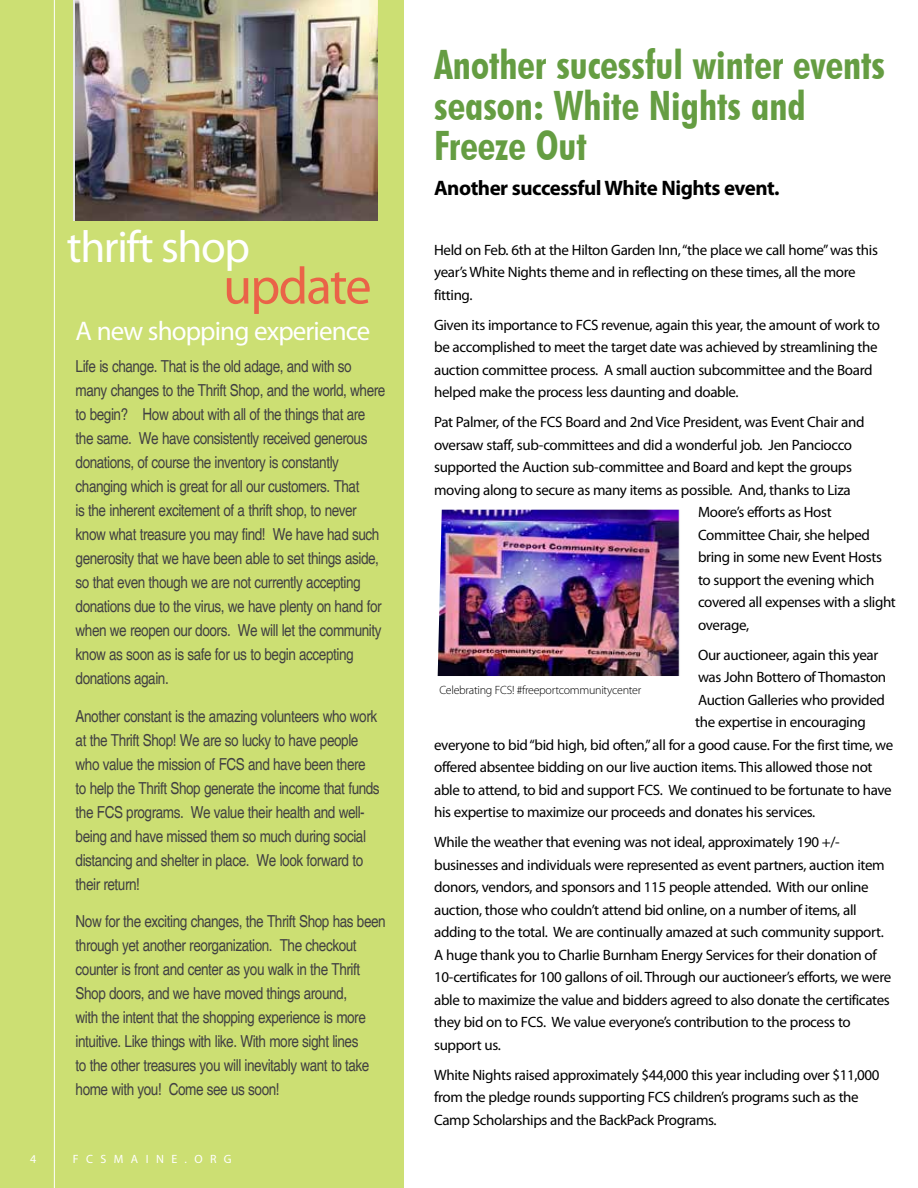
<style>
.page{position:relative;width:918px;height:1188px;background:#fff}
.page>*{position:absolute;margin:0;border:0;box-sizing:border-box;transform-origin:0 0}
.t1{font:52.5px "Myriad Pro";letter-spacing:-.03em;color:#ea6348}
.t2{font:45px "Myriad Pro";letter-spacing:-.03em;color:#fff}
.t3{font:700 condensed 40.5px/40.5px "Futura BT";color:#659d42}
.t4{font:27px "Myriad Pro";letter-spacing:-.03em;color:#fff}
.t5{font:700 21px "Myriad Pro";letter-spacing:-.025em;color:#000}
.t6{font:condensed 16.5px/24px "Helvetica";letter-spacing:-.025em;color:#414042}
.t7{font:15px/22.5px "Myriad Pro";letter-spacing:-.025em;color:#000}
.t8{font:300 12px "Myriad Pro";letter-spacing:-.02em;color:#000}
.t9{font:12px "Myriad Pro";letter-spacing:.62em;color:#fff}
</style>
<div class="page">
<img style="left:438px;top:510px;width:241px;height:166px">
<div style="left:0;top:0;width:403px;height:1188px;background:#ccdf73"></div>
<hr style="left:54px;top:0;width:1px;height:1188px;background:#fff">
<img style="left:76px;top:0;width:302px;height:220px">
<h2 class="t2" style="left:67px;top:222px;width:185px">thrift shop</h2>
<h1 class="t1" style="left:223px;top:257px;width:150px">update</h1>
<h3 class="t4" style="left:76px;top:317px;width:296px">A new shopping experience</h3>
<p class="t6" style="left:76px;top:354px;width:311px">Life is change. That is the old adage, and with so many changes to the Thrift Shop, and the world, where to begin? How about with all of the things that are the same. We have consistently received generous donations, of course the inventory is constantly changing which is great for all our customers. That<br>is the inherent excitement of a thrift shop, to never know what treasure you may find! We have had such generosity that we have been able to set things aside, so that even though we are not currently accepting donations due to the virus, we have plenty on hand for when we reopen our doors. We will let the community know as soon as is safe for us to begin accepting donations again.</p>
<p class="t6" style="left:76px;top:704px;width:306px">Another constant is the amazing volunteers who work at the Thrift Shop! We are so lucky to have people who value the mission of FCS and have been there to help the Thrift Shop generate the income that funds the FCS programs. We value their health and well&shy;being and have missed them so much during social distancing and shelter in place. We look forward to their return!</p>
<p class="t6" style="left:76px;top:909px;width:312px">Now for the exciting changes, the Thrift Shop has been through yet another reorganization. The checkout counter is front and center as you walk in the Thrift Shop doors, and we have moved things around,<br>with the intent that the shopping experience is more intuitive. Like things with like. With more sight lines<br>to the other treasures you will inevitably want to take home with you! Come see us soon!</p>
<p class="t9" style="left:30px;top:1153px;width:8px">4</p>
<p class="t9" style="left:73px;top:1153px;width:160px">FCSMAINE.ORG</p>
<h3 class="t3" style="left:434px;top:44px;width:452px">Another sucessful winter events season: White Nights and<br>Freeze Out</h3>
<h3 class="t5" style="left:434px;top:176px;width:347px">Another successful White Nights event.</h3>
<p class="t7" style="left:434px;top:239px;width:445px">Held on Feb. 6th at the Hilton Garden Inn, “the place we call home” was this year’s White Nights theme and in reflecting on these times, all the more fitting.</p>
<p class="t7" style="left:434px;top:314px;width:447px">Given its importance to FCS revenue, again this year, the amount of work to be accomplished to meet the target date was achieved by streamlining the auction committee process. A small auction subcommittee and the Board helped make the process less daunting and doable.</p>
<p class="t7" style="left:434px;top:411px;width:432px">Pat Palmer, of the FCS Board and 2nd Vice President, was Event Chair and</p>
<p class="t7" style="left:434px;top:434px;width:420px">oversaw staff, sub-committees and did a wonderful job. Jen Panciocco</p>
<p class="t7" style="left:434px;top:456px;width:419px">supported the Auction sub-committee and Board and kept the groups</p>
<p class="t7" style="left:434px;top:479px;width:418px">moving along to secure as many items as possible. And, thanks to Liza</p>
<p class="t7" style="left:698px;top:501px;width:135px">Moore’s efforts as Host</p>
<p class="t7" style="left:698px;top:524px;width:173px">Committee Chair, she helped</p>
<p class="t7" style="left:698px;top:546px;width:185px">bring in some new Event Hosts</p>
<p class="t7" style="left:698px;top:569px;width:178px">to support the evening which</p>
<p class="t7" style="left:698px;top:591px;width:199px">covered all expenses with a slight</p>
<p class="t7" style="left:698px;top:614px;width:53px">overage,</p>
<p class="t7" style="left:698px;top:644px;width:182px">Our auctioneer, again this year</p>
<p class="t7" style="left:698px;top:666px;width:190px">was John Bottero of Thomaston</p>
<p class="t7" style="left:698px;top:689px;width:189px">Auction Galleries who provided</p>
<p class="t7" style="left:695px;top:711px;width:172px">the expertise in encouraging</p>
<p class="t7" style="left:434px;top:734px;width:461px">everyone to bid “bid high, bid often,” all for a good cause. For the first time, we</p>
<p class="t7" style="left:434px;top:756px;width:440px">offered absentee bidding on our live auction items. This allowed those not</p>
<p class="t7" style="left:434px;top:779px;width:459px">able to attend, to bid and support FCS. We continued to be fortunate to have</p>
<p class="t7" style="left:434px;top:801px;width:383px">his expertise to maximize our proceeds and donates his services.</p>
<p class="t7" style="left:434px;top:831px;width:459px">While the weather that evening was not ideal, approximately 190 +/- businesses and individuals were represented as event partners, auction item donors, vendors, and sponsors and 115 people attended. With our online auction, those who couldn’t attend bid online, on a number of items, all adding to the total. We are continually amazed at such community support.<br>A huge thank you to Charlie Burnham Energy Services for their donation of 10-certificates for 100 gallons of oil. Through our auctioneer’s efforts, we were able to maximize the value and bidders agreed to also donate the certificates they bid on to FCS. We value everyone’s contribution to the process to support us.</p>
<p class="t7" style="left:434px;top:1064px;width:447px">White Nights raised approximately $44,000 this year including over $11,000 from the pledge rounds supporting FCS children’s programs such as the<br>Camp Scholarships and the BackPack Programs.</p>
<p class="t8" style="left:439px;top:683px;width:204px">Celebrating FCS! #freeportcommunitycenter</p>
</div>
